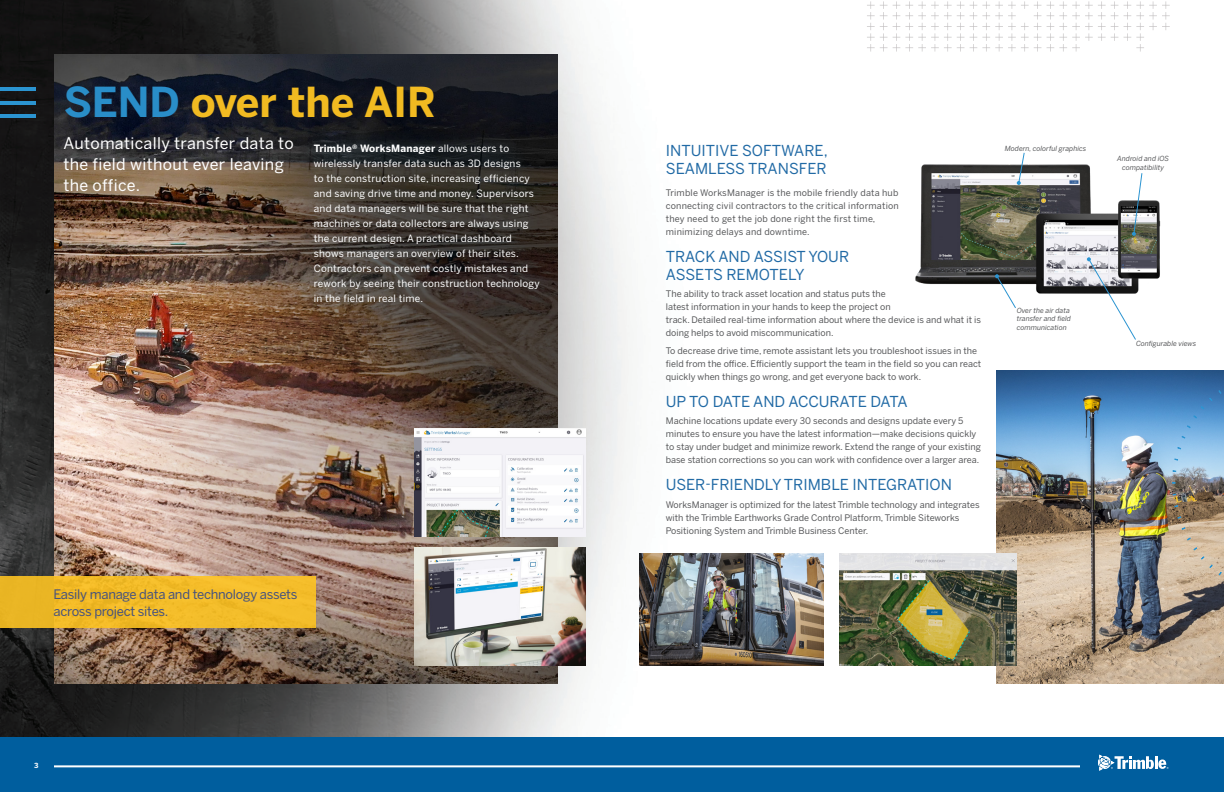
<style>
.page{position:relative;width:1224px;height:792px;background:#fff}
.page>*{position:absolute;margin:0;border:0;box-sizing:border-box;transform-origin:0 0}
.t1{font:700 41px "Benton Sans";color:#fec422}
.MainHeading{font:16px/21px "Benton Sans";letter-spacing:.02em;color:#fff}
.CoverHeading2{font:15px/18px "Benton Sans";color:#216aa5}
.MediumWhite{font:13px/17px "Benton Sans";letter-spacing:-.02em;color:#46527e}
.CoverHeading2-2{font:10px/15px "Benton Sans";letter-spacing:.02em;color:#fff}
.BodyWhite{font:9px/13px "Benton Sans";color:#57585a}
.CoverHeading2-3{font:9px/13px "Benton Sans";letter-spacing:.02em;color:#57585a}
.t2{font:italic 7px/8.4px "Benton Sans";color:#57585a}
.t3{font:700 7px "Benton Sans";color:#fff}
.s1{color:#2b94d1}
.s2{font-weight:700}
</style>
<div class="page">
<img style="left:915px;top:164px;width:246px;height:130px">
<img style="left:997px;top:371px;width:227px;height:313px">
<img style="left:0;top:0;width:633px;height:737px">
<img style="left:54px;top:54px;width:504px;height:630px">
<hr style="left:0;top:87px;width:35px;height:4px;background:#2b94d1">
<hr style="left:0;top:101px;width:35px;height:4px;background:#2b94d1">
<hr style="left:0;top:115px;width:35px;height:3px;background:#2b94d1">
<svg style="left:1201px;top:556px;width:12px;height:12px"></svg>
<svg style="left:1187px;top:425px;width:4px;height:3px"></svg>
<svg style="left:1193px;top:415px;width:4px;height:3px"></svg>
<svg style="left:1201px;top:398px;width:11px;height:11px"></svg>
<svg style="left:1218px;top:390px;width:4px;height:4px"></svg>
<div style="left:295px;top:125px;width:262px;height:196px;background:#2b94d1;opacity:.4"></div>
<div style="left:0;top:577px;width:315px;height:51px;background:#f3bc28"></div>
<img style="left:414px;top:429px;width:171px;height:108px">
<svg style="left:1017px;top:152px;width:8px;height:33px"></svg>
<svg style="left:1132px;top:172px;width:11px;height:64px"></svg>
<svg style="left:1087px;top:257px;width:50px;height:83px"></svg>
<svg style="left:995px;top:274px;width:22px;height:34px"></svg>
<img style="left:840px;top:554px;width:177px;height:112px">
<svg style="left:867px;top:1px;width:303px;height:51px"></svg>
<div style="left:0;top:737px;width:1224px;height:55px;background:#005e9e"></div>
<hr style="left:54px;top:765px;width:1026px;height:2px;background:#fff">
<svg style="left:1098px;top:755px;width:71px;height:16px"></svg>
<img style="left:414px;top:547px;width:171px;height:119px">
<img style="left:639px;top:553px;width:184px;height:113px">
<h1 class="t1" style="left:63px;top:77px;width:374px"><span class="s1">SEND</span> over the AIR</h1>
<p class="MainHeading" style="left:63px;top:133px;width:232px">Automatically transfer data to the field without ever leaving the office.</p>
<p class="CoverHeading2-2" style="left:314px;top:141px;width:227px"><span class="s2">Trimble® WorksManager</span> allows users to wirelessly transfer data such as 3D designs<br>to the construction site, increasing efficiency and saving drive time and money. Supervisors and data managers will be sure that the right machines or data collectors are always using the current design. A practical dashboard shows managers an overview of their sites.<br>Contractors can prevent costly mistakes and rework by seeing their construction technology in the field in real time.</p>
<p class="MediumWhite" style="left:53px;top:586px;width:246px">Easily manage data and technology assets across project sites.</p>
<p class="t3" style="left:34px;top:761px;width:6px">3</p>
<p class="CoverHeading2" style="left:666px;top:141px;width:163px">INTUITIVE SOFTWARE,<br>SEAMLESS TRANSFER</p>
<p class="CoverHeading2-3" style="left:666px;top:186px;width:234px">Trimble WorksManager is the mobile friendly data hub connecting civil contractors to the critical information they need to get the job done right the first time, minimizing delays and downtime.</p>
<p class="CoverHeading2" style="left:666px;top:247px;width:185px">TRACK AND ASSIST YOUR<br>ASSETS REMOTELY</p>
<p class="BodyWhite" style="left:666px;top:288px;width:317px">The ability to track asset location and status puts the<br>latest information in your hands to keep the project on<br>track. Detailed real-time information about where the device is and what it is doing helps to avoid miscommunication.</p>
<p class="BodyWhite" style="left:666px;top:344px;width:317px">To decrease drive time, remote assistant lets you troubleshoot issues in the field from the office. Efficiently support the team in the field so you can react quickly when things go wrong, and get everyone back to work.</p>
<p class="CoverHeading2" style="left:666px;top:392px;width:243px">UP TO DATE AND ACCURATE DATA</p>
<p class="BodyWhite" style="left:666px;top:415px;width:317px">Machine locations update every 30 seconds and designs update every 5 minutes to ensure you have the latest information—make decisions quickly to stay under budget and minimize rework. Extend the range of your existing base station corrections so you can work with confidence over a larger area.</p>
<p class="CoverHeading2" style="left:666px;top:476px;width:288px">USER-FRIENDLY TRIMBLE INTEGRATION</p>
<p class="BodyWhite" style="left:666px;top:498px;width:315px">WorksManager is optimized for the latest Trimble technology and integrates with the Trimble Earthworks Grade Control Platform, Trimble Siteworks<br>Positioning System and Trimble Business Center.</p>
<p class="t2" style="left:1005px;top:144px;width:83px">Modern, colorful graphics</p>
<p class="t2" style="left:1017px;top:306px;width:56px">Over the air data transfer and field communication</p>
<p class="t2" style="left:1117px;top:155px;width:53px;text-align:center">Android and iOS compatibility</p>
<p class="t2" style="left:1136px;top:339px;width:62px">Configurable views</p>
</div>
